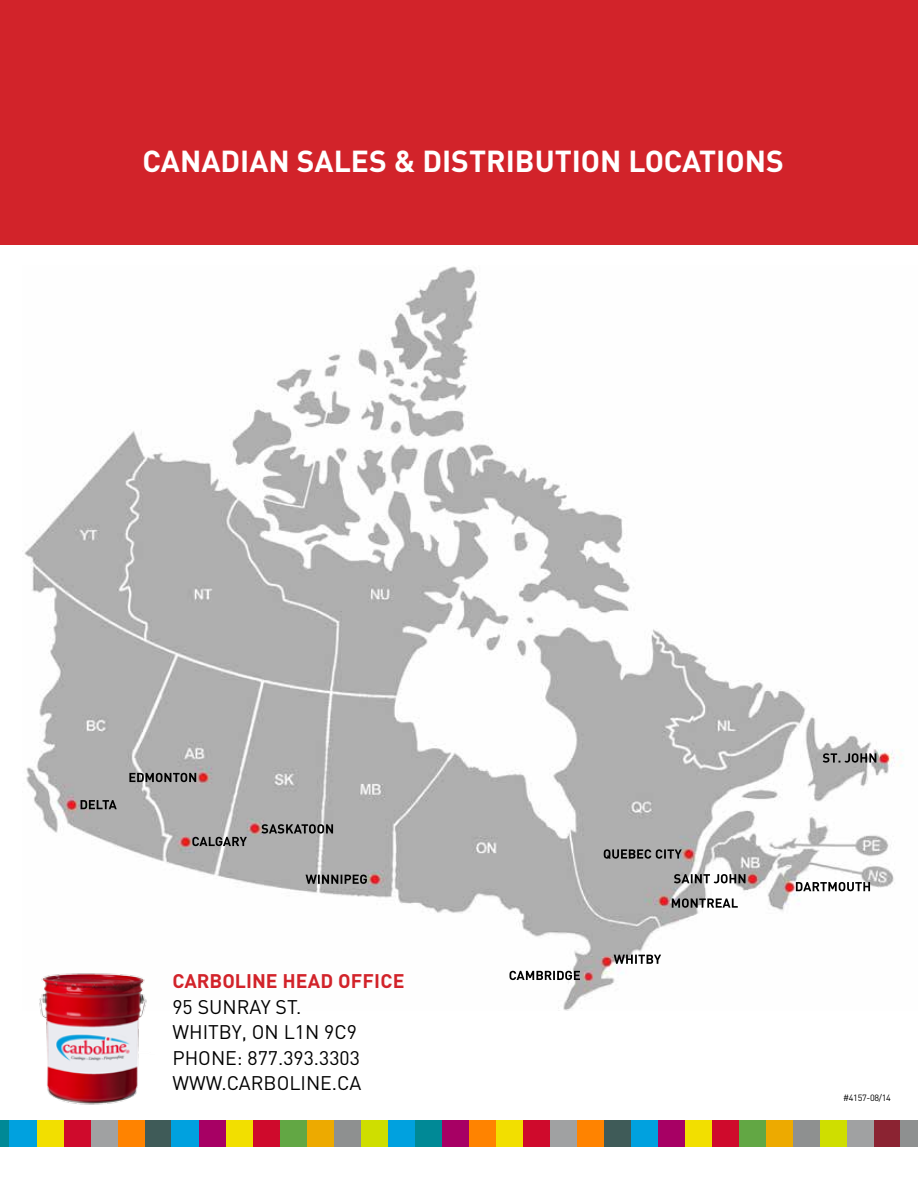
<style>
.page{position:relative;width:918px;height:1188px;background:#fff}
.page>*{position:absolute;margin:0;border:0;box-sizing:border-box;transform-origin:0 0}
.t1{font:700 30px "DIN Pro";color:#fff}
.t2{font:19.5px/25.5px "DIN Pro";color:#000}
.t3{font:700 19.5px "DIN Pro";letter-spacing:.005em;color:#d2232a}
.t4{font:9px "DIN Pro";letter-spacing:-.03em;color:#000}
</style>
<div class="page">
<img style="left:24px;top:266px;width:879px;height:745px">
<img style="left:509px;top:971px;width:71px;height:9px">
<img style="left:81px;top:800px;width:36px;height:9px">
<img style="left:129px;top:773px;width:67px;height:9px">
<img style="left:192px;top:837px;width:55px;height:9px">
<img style="left:261px;top:824px;width:72px;height:10px">
<img style="left:306px;top:875px;width:61px;height:9px">
<img style="left:614px;top:955px;width:47px;height:9px">
<img style="left:672px;top:898px;width:66px;height:10px">
<img style="left:674px;top:874px;width:72px;height:9px">
<img style="left:796px;top:882px;width:74px;height:9px">
<img style="left:604px;top:849px;width:78px;height:10px">
<img style="left:823px;top:753px;width:53px;height:10px">
<div style="left:658px;top:1120px;width:27px;height:28px;background:#a70064"></div>
<div style="left:199px;top:1120px;width:27px;height:28px;background:#a70064"></div>
<div style="left:442px;top:1120px;width:27px;height:28px;background:#a70064"></div>
<div style="left:469px;top:1120px;width:27px;height:28px;background:#ff8300"></div>
<div style="left:577px;top:1120px;width:27px;height:28px;background:#ff8300"></div>
<div style="left:118px;top:1120px;width:27px;height:28px;background:#ff8300"></div>
<div style="left:604px;top:1120px;width:27px;height:28px;background:#3f5b58"></div>
<div style="left:145px;top:1120px;width:27px;height:28px;background:#3f5b58"></div>
<div style="left:415px;top:1120px;width:27px;height:28px;background:#008996"></div>
<div style="left:0;top:1120px;width:10px;height:28px;background:#008996"></div>
<div style="left:388px;top:1120px;width:27px;height:28px;background:#00a1df"></div>
<div style="left:10px;top:1120px;width:27px;height:28px;background:#00a1df"></div>
<div style="left:631px;top:1120px;width:27px;height:28px;background:#00a1df"></div>
<div style="left:172px;top:1120px;width:27px;height:28px;background:#00a1df"></div>
<div style="left:739px;top:1120px;width:27px;height:28px;background:#62a744"></div>
<div style="left:280px;top:1120px;width:27px;height:28px;background:#62a744"></div>
<div style="left:496px;top:1120px;width:27px;height:28px;background:#f2df00"></div>
<div style="left:37px;top:1120px;width:27px;height:28px;background:#f2df00"></div>
<div style="left:685px;top:1120px;width:27px;height:28px;background:#f2df00"></div>
<div style="left:226px;top:1120px;width:27px;height:28px;background:#f2df00"></div>
<div style="left:766px;top:1120px;width:27px;height:28px;background:#edaa00"></div>
<div style="left:307px;top:1120px;width:27px;height:28px;background:#edaa00"></div>
<div style="left:820px;top:1120px;width:27px;height:28px;background:#cfde00"></div>
<div style="left:361px;top:1120px;width:27px;height:28px;background:#cfde00"></div>
<div style="left:550px;top:1120px;width:27px;height:28px;background:#a0a1a2"></div>
<div style="left:91px;top:1120px;width:27px;height:28px;background:#a0a1a2"></div>
<div style="left:847px;top:1120px;width:27px;height:28px;background:#a0a1a2"></div>
<div style="left:523px;top:1120px;width:27px;height:28px;background:#cf0a2c"></div>
<div style="left:64px;top:1120px;width:27px;height:28px;background:#cf0a2c"></div>
<div style="left:712px;top:1120px;width:27px;height:28px;background:#cf0a2c"></div>
<div style="left:253px;top:1120px;width:27px;height:28px;background:#cf0a2c"></div>
<div style="left:874px;top:1120px;width:27px;height:28px;background:#8b2332"></div>
<div style="left:793px;top:1120px;width:27px;height:28px;background:#8e9090"></div>
<div style="left:334px;top:1120px;width:27px;height:28px;background:#8e9090"></div>
<div style="left:901px;top:1120px;width:17px;height:28px;background:#8e9090"></div>
<div style="left:0;top:0;width:918px;height:244px;background:#d2232a"></div>
<img style="left:31px;top:965px;width:123px;height:140px">
<h1 class="t1" style="left:143px;top:136px;width:643px">CANADIAN SALES &amp; DISTRIBUTION LOCATIONS</h1>
<p class="t3" style="left:172px;top:965px;width:234px">CARBOLINE HEAD OFFICE</p>
<p class="t2" style="left:172px;top:993px;width:190px">95 SUNRAY ST.<br>WHITBY, ON L1N 9C9<br>PHONE: 877.393.3303<br>WWW.CARBOLINE.CA</p>
<p class="t4" style="left:843px;top:1091px;width:49px">#4157-08/14</p>
</div>
